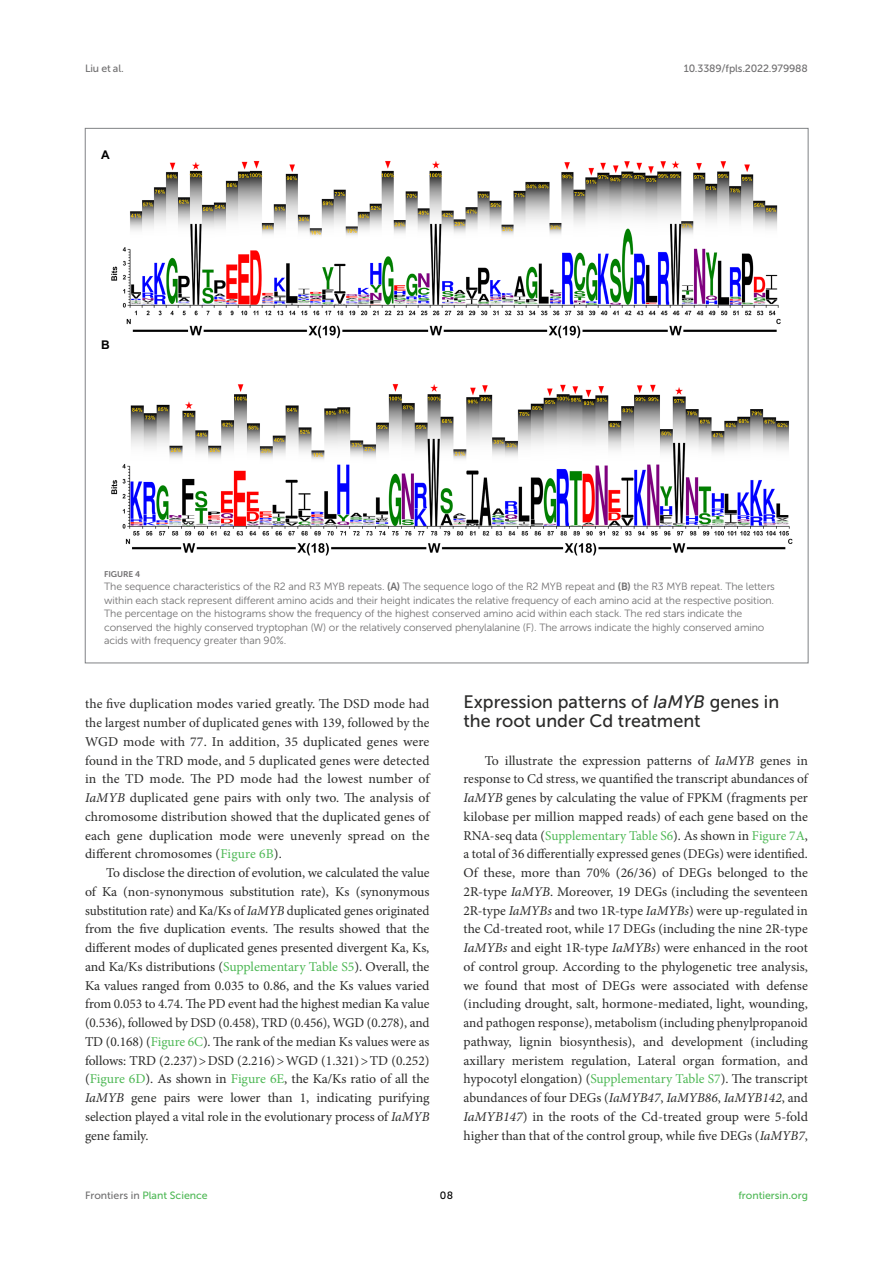
<style>
.page{position:relative;width:893px;height:1263px;background:#fff}
.page>*{position:absolute;margin:0;border:0;box-sizing:border-box;transform-origin:0 0}
.HEAD_2{font:18px/18.8px "Museo Sans 500";color:#2b2b2a}
.TEXT_FLUSH{font:13.5px/18.8px "Minion Pro";color:#2b2b2a;text-align:justify}
.TEXT{font:13.5px/18.8px "Minion Pro";letter-spacing:-.01em;color:#2b2b2a;text-align:justify}
.t1{font:700 12px "Arial";color:#000}
.FIG_LEG{font:10.5px/13.5px "Museo Sans 300";letter-spacing:-.01em;color:#706f70}
.t2{font:10.5px "Museo Sans 500";color:#4eb855}
.t3{font:10.5px "Museo Sans 500";letter-spacing:-.015em;color:#706f70}
.t4{font:10.5px "Museo Sans 500";color:#000}
.FIG_HD{font:8.25px "Museo Sans 700";letter-spacing:-.01em;color:#706f70}
.s1{font-family:"Museo Sans 700"}
.s2{font-style:italic}
.s3{color:#4eb855}
.s4{color:#706f70}
</style>
<div class="page">
<img style="left:111px;top:161px;width:682px;height:395px">
<p class="t3" style="left:85px;top:63px;width:40px">Liu et al.</p>
<p class="t3" style="left:684px;top:63px;width:126px">10.3389/fpls.2022.979988</p>
<p class="t1" style="left:101px;top:146px;width:10px">A</p>
<p class="t1" style="left:101px;top:336px;width:10px">B</p>
<p class="FIG_HD" style="left:104px;top:569px;width:37px">FIGURE 4</p>
<p class="FIG_LEG" style="left:104px;top:580px;width:672px">The sequence characteristics of the R2 and R3 MYB repeats. <span class="s1">(A)</span> The sequence logo of the R2 MYB repeat and <span class="s1">(B)</span> the R3 MYB repeat. The letters within each stack represent different amino acids and their height indicates the relative frequency of each amino acid at the respective position.<br>The percentage on the histograms show the frequency of the highest conserved amino acid within each stack. The red stars indicate the conserved the highly conserved tryptophan (W) or the relatively conserved phenylalanine (F). The arrows indicate the highly conserved amino acids with frequency greater than 90%.</p>
<p class="TEXT_FLUSH" style="left:85px;top:695px;width:346px">the five duplication modes varied greatly. The DSD mode had the largest number of duplicated genes with 139, followed by the WGD mode with 77. In addition, 35 duplicated genes were found in the TRD mode, and 5 duplicated genes were detected in the TD mode. The PD mode had the lowest number of <span class="s2">IaMYB</span> duplicated gene pairs with only two. The analysis of chromosome distribution showed that the duplicated genes of each gene duplication mode were unevenly spread on the different chromosomes (<span class="s3">Figure 6B</span>).</p>
<p class="TEXT" style="left:85px;top:863px;width:346px;text-indent:21px">To disclose the direction of evolution, we calculated the value of Ka (non-synonymous substitution rate), Ks (synonymous substitution rate) and Ka/Ks of <span class="s2">IaMYB</span> duplicated genes originated from the five duplication events. The results showed that the different modes of duplicated genes presented divergent Ka, Ks, and Ka/Ks distributions (<span class="s3">Supplementary Table S5</span>). Overall, the Ka values ranged from 0.035 to 0.86, and the Ks values varied from 0.053 to 4.74. The PD event had the highest median Ka value (0.536), followed by DSD (0.458), TRD (0.456), WGD (0.278), and TD (0.168) (<span class="s3">Figure 6C</span>). The rank of the median Ks values were as follows: TRD (2.237)&gt;DSD (2.216)&gt;WGD (1.321)&gt;TD (0.252) (<span class="s3">Figure 6D</span>). As shown in <span class="s3">Figure 6E</span>, the Ka/Ks ratio of all the <span class="s2">IaMYB</span> gene pairs were lower than 1, indicating purifying selection played a vital role in the evolutionary process of <span class="s2">IaMYB </span>gene family.</p>
<p class="HEAD_2" style="left:463px;top:693px;width:317px">Expression patterns of <span class="s2">IaMYB</span> genes in the root under Cd treatment</p>
<p class="TEXT_FLUSH" style="left:463px;top:751px;width:346px;text-indent:21px">To illustrate the expression patterns of <span class="s2">IaMYB</span> genes in response to Cd stress, we quantified the transcript abundances of <span class="s2">IaMYB</span> genes by calculating the value of FPKM (fragments per kilobase per million mapped reads) of each gene based on the RNA-seq data (<span class="s3">Supplementary Table S6</span>). As shown in <span class="s3">Figure 7A</span>, a total of 36 differentially expressed genes (DEGs) were identified.<br>Of these, more than 70% (26/36) of DEGs belonged to the 2R-type <span class="s2">IaMYB</span>. Moreover, 19 DEGs (including the seventeen 2R-type <span class="s2">IaMYBs</span> and two 1R-type <span class="s2">IaMYBs</span>) were up-regulated in the Cd-treated root, while 17 DEGs (including the nine 2R-type <span class="s2">IaMYBs</span> and eight 1R-type <span class="s2">IaMYBs</span>) were enhanced in the root of control group. According to the phylogenetic tree analysis, we found that most of DEGs were associated with defense (including drought, salt, hormone-mediated, light, wounding, and pathogen response), metabolism (including phenylpropanoid pathway, lignin biosynthesis), and development (including axillary meristem regulation, Lateral organ formation, and hypocotyl elongation) (<span class="s3">Supplementary Table S7</span>). The transcript abundances of four DEGs (<span class="s2">IaMYB47</span>, <span class="s2">IaMYB86</span>, <span class="s2">IaMYB142</span>, and <span class="s2">IaMYB147</span>) in the roots of the Cd-treated group were 5-fold higher than that of the control group, while five DEGs (<span class="s2">IaMYB7</span>,</p>
<p class="t2" style="left:85px;top:1190px;width:124px"><span class="s4">Frontiers in</span> Plant Science</p>
<p class="t4" style="left:440px;top:1190px;width:15px">08</p>
<p class="t2" style="left:738px;top:1190px;width:71px">frontiersin.org</p>
</div>
